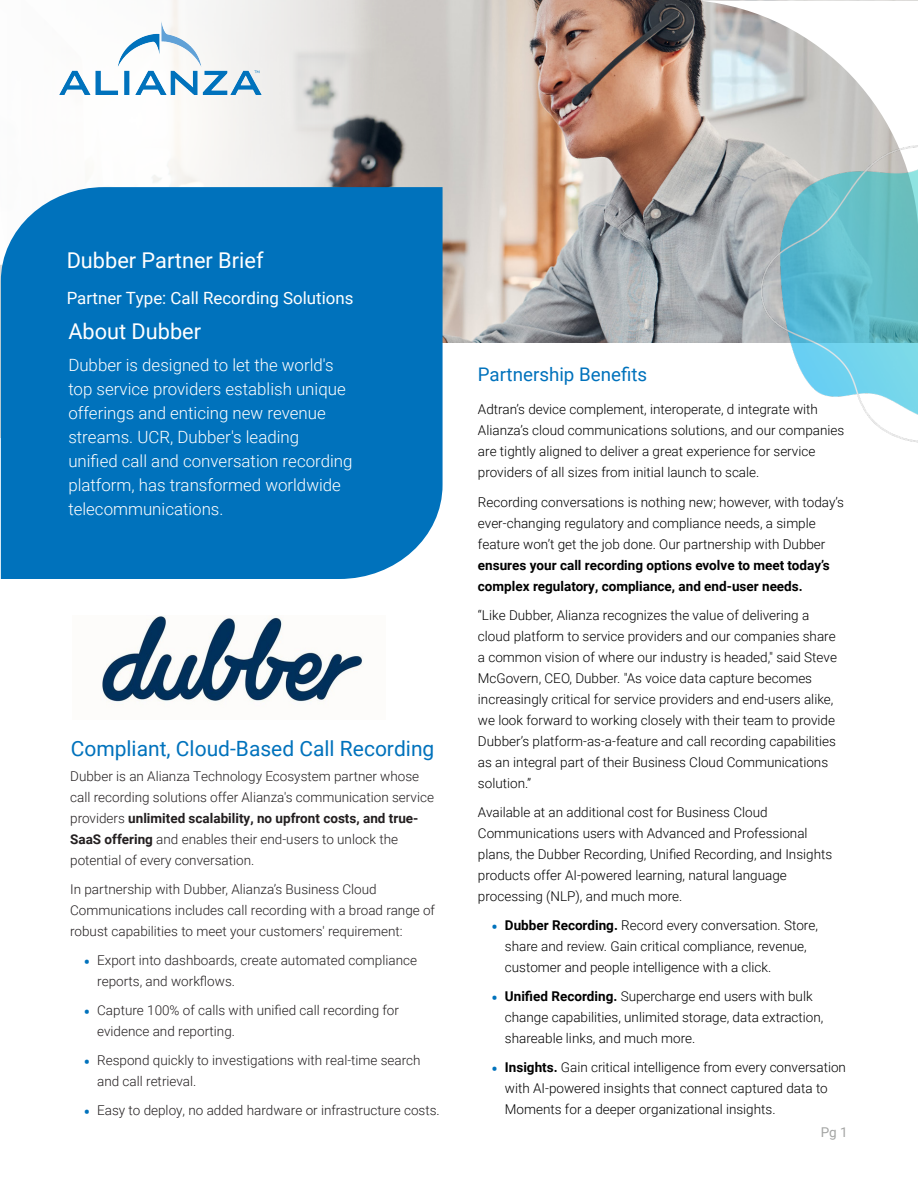
<style>
.page{position:relative;width:918px;height:1188px;background:#fff}
.page>*{position:absolute;margin:0;border:0;box-sizing:border-box;transform-origin:0 0}
.t1{font:30px "Roboto";color:#fff}
.Body_text{font:21.75px "Roboto";color:#fff}
.t2{font:21px "Roboto";color:#0072bc}
.t3{font:18.75px "Roboto";color:#0072bc}
.Body_text-2{font:300 16.8px/24px "Roboto";color:#fff}
.Body_text-3{font:16.8px "Roboto";color:#fff}
.Bullet_list{font:300 13.5px/21px "Roboto";color:#000}
.Body_text-4{font:300 13.5px/21px "Roboto";color:#231f20}
.t4{font:13.5px "Roboto";color:#a4a5a4}
.s1{font-weight:700}
.s2{font-weight:700;font-size:17.25px;color:#0072bc}
</style>
<div class="page">
<img style="left:406px;top:0;width:512px;height:343px">
<svg style="left:699px;top:1px;width:219px;height:235px"></svg>
<svg style="left:59px;top:0;width:347px;height:187px"></svg>
<img style="left:59px;top:22px;width:203px;height:72px">
<img style="left:101px;top:616px;width:262px;height:89px">
<img style="left:761px;top:142px;width:157px;height:300px">
<div style="left:1px;top:187px;width:442px;height:392px;background:#0072bc"></div>
<p class="t1" style="left:66px;top:223px;width:151px">Case Study</p>
<p class="Body_text" style="left:67px;top:245px;width:198px">Dubber Partner Brief</p>
<p class="Body_text-3" style="left:67px;top:286px;width:288px">Partner Type: Call Recording Solutions</p>
<p class="Body_text" style="left:68px;top:316px;width:134px">About Dubber</p>
<p class="Body_text-2" style="left:68px;top:352px;width:286px">Dubber is designed to let the world's top service providers establish unique offerings and enticing new revenue streams. UCR, Dubber's leading unified call and conversation recording platform, has transformed worldwide telecommunications.</p>
<p class="t2" style="left:71px;top:734px;width:365px">Compliant, Cloud-Based Call Recording</p>
<p class="Body_text-4" style="left:70px;top:765px;width:365px">Dubber is an Alianza Technology Ecosystem partner whose call recording solutions offer Alianza's communication service providers <span class="s1">unlimited scalability, no upfront costs, and true-SaaS offering</span> and enables their end-users to unlock the potential of every conversation.</p>
<p class="Body_text-4" style="left:70px;top:878px;width:366px">In partnership with Dubber, Alianza’s Business Cloud<br>Communications includes call recording with a broad range of robust capabilities to meet your customers' requirement:</p>
<p class="Body_text-4" style="left:97px;top:949px;width:321px;text-indent:-14px"><span class="s2">•</span> Export into dashboards, create automated compliance reports, and workflows.</p>
<p class="Body_text-4" style="left:97px;top:999px;width:303px;text-indent:-14px"><span class="s2">•</span> Capture 100% of calls with unified call recording for evidence and reporting.</p>
<p class="Body_text-4" style="left:97px;top:1049px;width:325px;text-indent:-14px"><span class="s2">•</span> Respond quickly to investigations with real-time search and call retrieval.</p>
<p class="Body_text-4" style="left:84px;top:1099px;width:358px"><span class="s2">•</span> Easy to deploy, no added hardware or infrastructure costs.</p>
<p class="t3" style="left:478px;top:362px;width:171px">Partnership Benefits</p>
<p class="Bullet_list" style="left:478px;top:399px;width:368px">Adtran’s device complement, interoperate, d integrate with Alianza’s cloud communications solutions, and our companies are tightly aligned to deliver a great experience for service providers of all sizes from initial launch to scale.</p>
<p class="Bullet_list" style="left:478px;top:491px;width:368px">Recording conversations is nothing new; however, with today’s ever-changing regulatory and compliance needs, a simple feature won’t get the job done. Our partnership with Dubber <span class="s1">ensures your call recording options evolve to meet today’s complex regulatory, compliance, and end-user needs.</span></p>
<p class="Bullet_list" style="left:478px;top:604px;width:361px">“Like Dubber, Alianza recognizes the value of delivering a cloud platform to service providers and our companies share a common vision of where our industry is headed," said Steve McGovern, CEO, Dubber. "As voice data capture becomes increasingly critical for service providers and end-users alike, we look forward to working closely with their team to provide Dubber’s platform-as-a-feature and call recording capabilities as an integral part of their Business Cloud Communications solution.”</p>
<p class="Bullet_list" style="left:478px;top:801px;width:356px">Available at an additional cost for Business Cloud Communications users with Advanced and Professional plans, the Dubber Recording, Unified Recording, and Insights products offer AI-powered learning, natural language processing (NLP), and much more.</p>
<p class="Bullet_list" style="left:505px;top:914px;width:315px;text-indent:-14px"><span class="s2">•</span> <span class="s1">Dubber Recording.</span> Record every conversation. Store, share and review. Gain critical compliance, revenue, customer and people intelligence with a click.</p>
<p class="Bullet_list" style="left:505px;top:985px;width:320px;text-indent:-14px"><span class="s2">•</span> <span class="s1">Unified Recording.</span> Supercharge end users with bulk change capabilities, unlimited storage, data extraction, shareable links, and much more.</p>
<p class="Bullet_list" style="left:505px;top:1056px;width:343px;text-indent:-14px"><span class="s2">•</span> <span class="s1">Insights.</span> Gain critical intelligence from every conversation with AI-powered insights that connect captured data to<br>Moments for a deeper organizational insights.</p>
<p class="t4" style="left:821px;top:1123px;width:29px">Pg 1</p>
</div>
